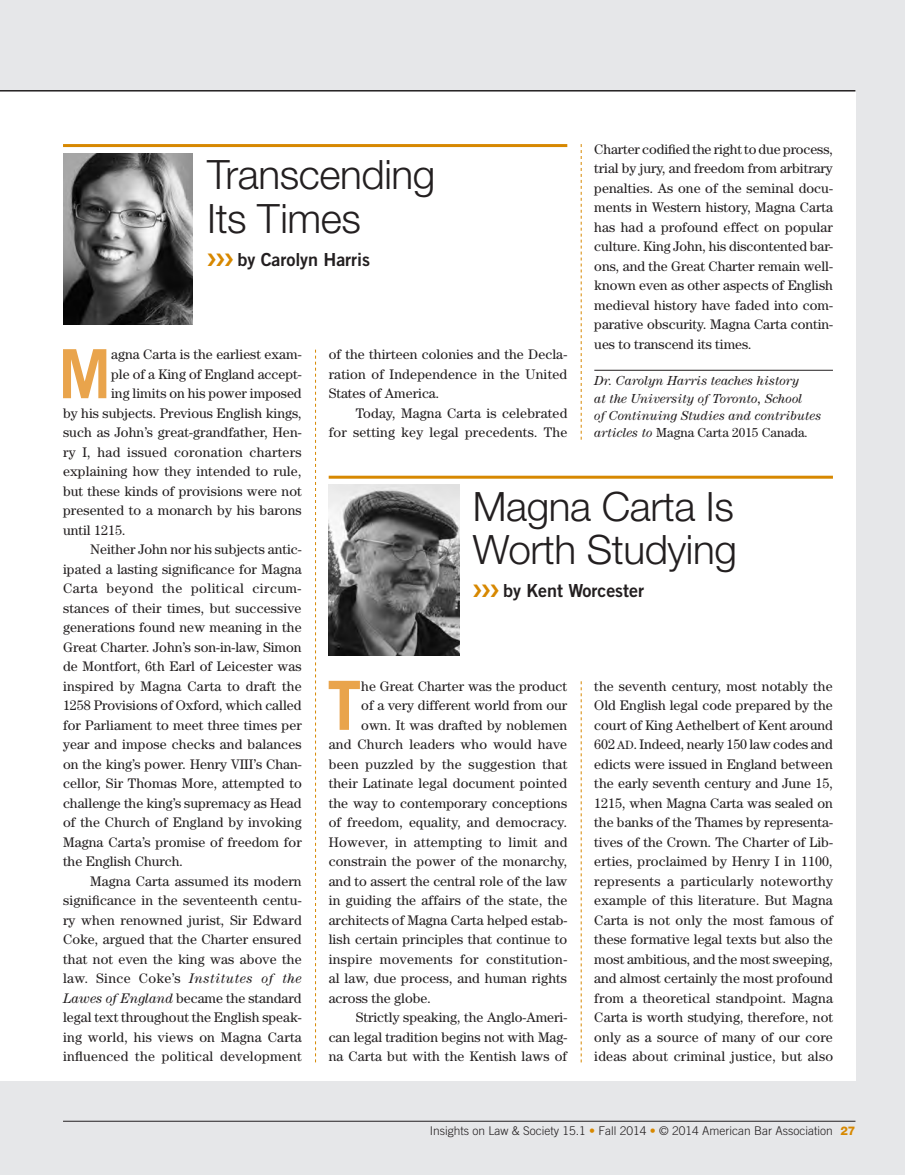
<style>
.page{position:relative;width:905px;height:1175px;background:#fff}
.page>*{position:absolute;margin:0;border:0;box-sizing:border-box;transform-origin:0 0}
.t1{font:700 67.95px "Trade Gothic LT Std";color:#e9a44c}
._1-Subhead{font:300 40.5px/43.5px "Helvetica Neue LT Std";letter-spacing:-.01em;color:#231f20}
.t2{font:18px "Trade Gothic LT Std Bd 2";letter-spacing:-.005em;color:#231f20}
.t3{font:13.8px/19.5px "Century Std";letter-spacing:.01em;color:#231f20;text-align:justify}
._2-DeptBio{font:italic 13.2px/17.2px "Century Std";color:#231f20}
.t4{font:300 12px "Trade Gothic LT Std";color:#231f20}
.s1{font-style:normal}
.s2{color:#d78800}
.s3{font-style:italic}
.s4{font-size:12px}
.s5{font-family:"Helvetica Neue LT Std";font-weight:800;color:#d78800}
</style>
<div class="page">
<div style="left:0;top:0;width:904px;height:1174px;background:#e6e7e9"></div>
<hr style="left:63px;top:1120px;width:792px;height:1px;background:#231f20">
<div style="left:0;top:90px;width:855px;height:990px;background:#fff"></div>
<hr style="left:0;top:90px;width:855px;height:2px;background:#231f20">
<hr style="left:63px;top:144px;width:504px;height:3px;background:#d78800">
<img style="left:63px;top:153px;width:129px;height:171px">
<svg style="left:315px;top:350px;width:1px;height:712px"></svg>
<svg style="left:580px;top:144px;width:1px;height:296px"></svg>
<svg style="left:580px;top:681px;width:1px;height:381px"></svg>
<hr style="left:594px;top:370px;width:238px;height:1px;background:#231f20">
<hr style="left:328px;top:476px;width:504px;height:2px;background:#d78800">
<img style="left:328px;top:484px;width:131px;height:172px">
<p class="t3" style="left:594px;top:139px;width:240px">Charter codified the right to due process, trial by jury, and freedom from arbitrary penalties. As one of the seminal docu&shy;ments in Western history, Magna Carta has had a profound effect on popular culture. King John, his discontented bar&shy;ons, and the Great Charter remain well&shy;known even as other aspects of English medieval history have faded into com&shy;parative obscurity. Magna Carta contin&shy;ues to transcend its times.</p>
<p class="_2-DeptBio" style="left:594px;top:372px;width:228px">Dr. Carolyn Harris teaches history<br>at the University of Toronto, School<br>of Continuing Studies and contributes articles to <span class="s1">Magna Carta 2015 Canada</span>.</p>
<p class="_1-Subhead" style="left:207px;top:152px;width:230px">Transcending<br>Its Times</p>
<p class="t2" style="left:207px;top:248px;width:164px"><span class="s2">❯❯❯</span> by Carolyn Harris</p>
<p class="t1" style="left:58px;top:332px;width:54px">M</p>
<p class="t3" style="left:111px;top:344px;width:192px">agna Carta is the earliest exam-</p>
<p class="t3" style="left:329px;top:344px;width:240px">of the thirteen colonies and the Decla&shy;ration of Independence in the United States of America.</p>
<p class="t3" style="left:328px;top:403px;width:240px;text-align:right">Today, Magna Carta is celebrated<br>for setting key legal precedents. The</p>
<p class="t3" style="left:111px;top:364px;width:192px">ple of a King of England accept-</p>
<p class="t3" style="left:111px;top:383px;width:192px">ing limits on his power imposed</p>
<p class="t3" style="left:63px;top:403px;width:240px">by his subjects. Previous English kings,</p>
<p class="t3" style="left:63px;top:422px;width:240px">such as John’s great-grandfather, Hen-</p>
<p class="t3" style="left:63px;top:442px;width:240px">ry I, had issued coronation charters</p>
<p class="t3" style="left:63px;top:461px;width:240px">explaining how they intended to rule,</p>
<p class="t3" style="left:63px;top:481px;width:240px">but these kinds of provisions were not</p>
<p class="t3" style="left:63px;top:500px;width:240px">presented to a monarch by his barons</p>
<p class="t3" style="left:63px;top:520px;width:64px">until 1215.</p>
<p class="t3" style="left:63px;top:539px;width:240px;text-indent:27px">Neither John nor his subjects antic&shy;ipated a lasting significance for Magna Carta beyond the political circum&shy;stances of their times, but successive generations found new meaning in the Great Charter. John’s son-in-law, Simon de Montfort, 6th Earl of Leicester was inspired by Magna Carta to draft the 1258 Provisions of Oxford, which called for Parliament to meet three times per year and impose checks and balances on the king’s power. Henry VIII’s Chan&shy;cellor, Sir Thomas More, attempted to challenge the king’s supremacy as Head of the Church of England by invoking Magna Carta’s promise of freedom for the English Church.</p>
<p class="t3" style="left:63px;top:871px;width:240px;text-indent:27px">Magna Carta assumed its modern significance in the seventeenth centu&shy;ry when renowned jurist, Sir Edward Coke, argued that the Charter ensured that not even the king was above the law. Since Coke’s <span class="s3">Institutes of the Lawes of England</span> became the standard legal text throughout the English speak&shy;ing world, his views on Magna Carta influenced the political development</p>
<p class="_1-Subhead" style="left:472px;top:484px;width:266px">Magna Carta Is<br>Worth Studying</p>
<p class="t2" style="left:472px;top:579px;width:173px"><span class="s2">❯❯❯</span> by Kent Worcester</p>
<p class="t1" style="left:327px;top:664px;width:35px">T</p>
<p class="t3" style="left:361px;top:676px;width:207px">he Great Charter was the product</p>
<p class="t3" style="left:594px;top:676px;width:240px">the seventh century, most notably the Old English legal code prepared by the court of King Aethelbert of Kent around 602 <span class="s4">AD</span>. Indeed, nearly 150 law codes and edicts were issued in England between the early seventh century and June 15, 1215, when Magna Carta was sealed on the banks of the Thames by representa&shy;tives of the Crown. The Charter of Lib&shy;erties, proclaimed by Henry I in 1100, represents a particularly noteworthy example of this literature. But Magna Carta is not only the most famous of these formative legal texts but also the most ambitious, and the most sweeping, and almost certainly the most profound from a theoretical standpoint. Magna Carta is worth studying, therefore, not only as a source of many of our core ideas about criminal justice, but also</p>
<p class="t3" style="left:361px;top:695px;width:207px">of a very different world from our</p>
<p class="t3" style="left:361px;top:715px;width:207px">own. It was drafted by noblemen</p>
<p class="t3" style="left:329px;top:734px;width:240px">and Church leaders who would have</p>
<p class="t3" style="left:329px;top:754px;width:240px">been puzzled by the suggestion that</p>
<p class="t3" style="left:329px;top:773px;width:240px">their Latinate legal document pointed</p>
<p class="t3" style="left:329px;top:793px;width:240px">the way to contemporary conceptions</p>
<p class="t3" style="left:329px;top:812px;width:240px">of freedom, equality, and democracy.</p>
<p class="t3" style="left:329px;top:832px;width:240px">However, in attempting to limit and</p>
<p class="t3" style="left:329px;top:851px;width:240px">constrain the power of the monarchy,</p>
<p class="t3" style="left:329px;top:871px;width:240px">and to assert the central role of the law</p>
<p class="t3" style="left:329px;top:890px;width:240px">in guiding the affairs of the state, the</p>
<p class="t3" style="left:329px;top:910px;width:240px">architects of Magna Carta helped estab-</p>
<p class="t3" style="left:329px;top:929px;width:240px">lish certain principles that continue to</p>
<p class="t3" style="left:329px;top:949px;width:240px">inspire movements for constitution-</p>
<p class="t3" style="left:329px;top:968px;width:240px">al law, due process, and human rights</p>
<p class="t3" style="left:329px;top:988px;width:104px">across the globe.</p>
<p class="t3" style="left:329px;top:1007px;width:240px;text-indent:27px">Strictly speaking, the Anglo-Ameri&shy;can legal tradition begins not with Mag&shy;na Carta but with the Kentish laws of</p>
<p class="t4" style="left:429px;top:1123px;width:427px">Insights on Law &amp; Society 15.1 <span class="s2">•</span> Fall 2014 <span class="s2">•</span> © 2014 American Bar Association <span class="s5">27</span></p>
</div>
